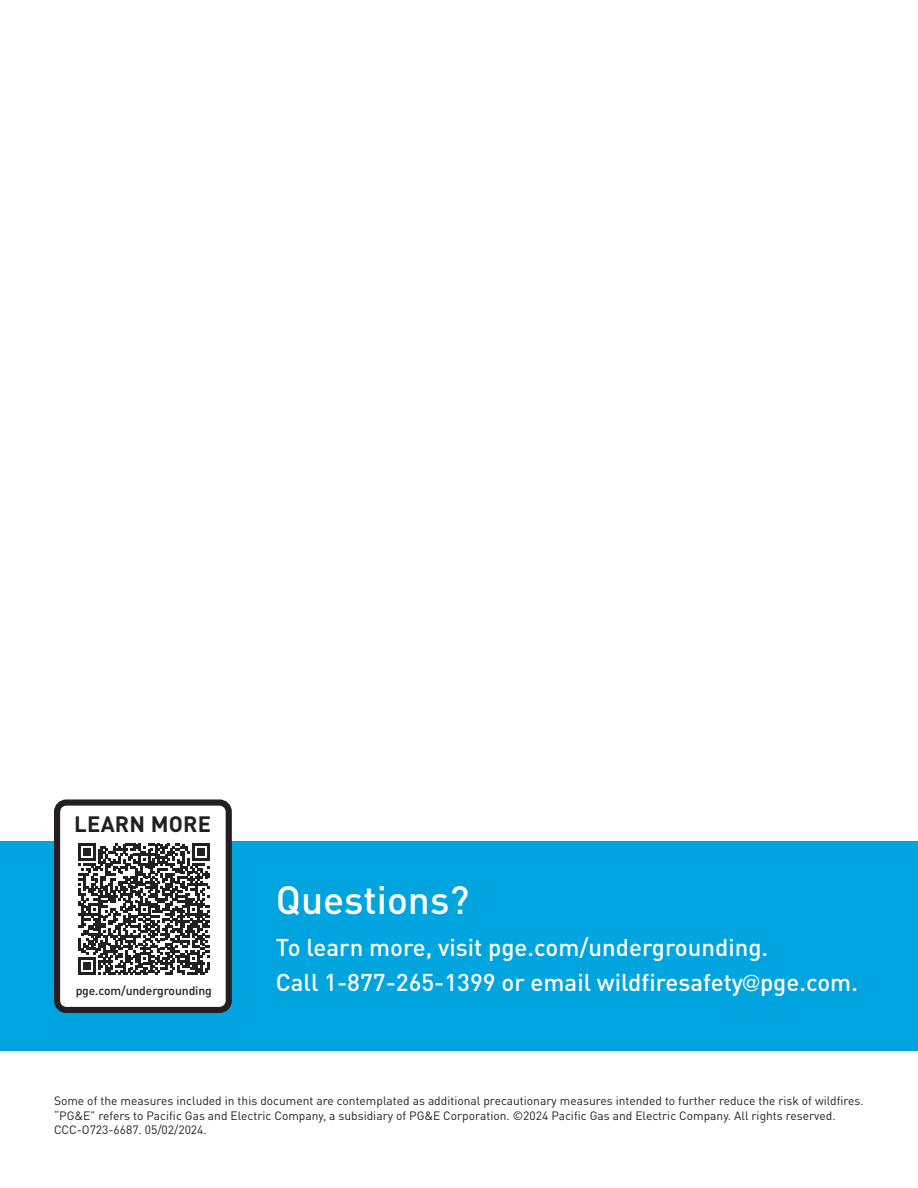
<style>
.page{position:relative;width:918px;height:1188px;background:#fff}
.page>*{position:absolute;margin:0;border:0;box-sizing:border-box;transform-origin:0 0}
.t1{font:500 39px "DINOT";color:#fff}
.t2{font:500 24px "DINOT";color:#fff}
.t3{font:700 22.05px "DINOT";letter-spacing:.01em;color:#231f20}
.t4{font:500 12.15px "DINOT";letter-spacing:-.01em;color:#231f20}
.t5{font:12px "DINOT";color:#231f20}
.s1{font-family:"Arial Mdm";font-weight:400}
</style>
<div class="page">
<div style="left:0;top:841px;width:918px;height:210px;background:#00a4de"></div>
<div style="left:57px;top:803px;width:172px;height:207px;background:#fff;border-radius:9px"></div>
<div style="left:54px;top:799px;width:178px;height:214px;border:6px solid #231f20;border-radius:9px"></div>
<svg style="left:78px;top:844px;width:132px;height:131px"></svg>
<p class="t3" style="left:74px;top:807px;width:138px">LEARN MORE</p>
<p class="t4" style="left:76px;top:981px;width:138px">pge.com/undergrounding</p>
<h2 class="t1" style="left:276px;top:869px;width:195px">Questions?</h2>
<p class="t2" style="left:276px;top:929px;width:494px">To learn more, visit pge.com/undergrounding.</p>
<p class="t2" style="left:276px;top:964px;width:584px">Call 1-877-265-1399 or email wildfiresafety<span class="s1">@</span>pge.com.</p>
<p class="t5" style="left:54px;top:1092px;width:811px">Some of the measures included in this document are contemplated as additional precautionary measures intended to further reduce the risk of wildfires.</p>
<p class="t5" style="left:54px;top:1106px;width:783px">“PG&amp;E” refers to Pacific Gas and Electric Company, a subsidiary of PG&amp;E Corporation. ©2024 Pacific Gas and Electric Company. All rights reserved.</p>
<p class="t5" style="left:54px;top:1121px;width:154px">CCC-O723-6687. 05/02/2024.</p>
</div>
